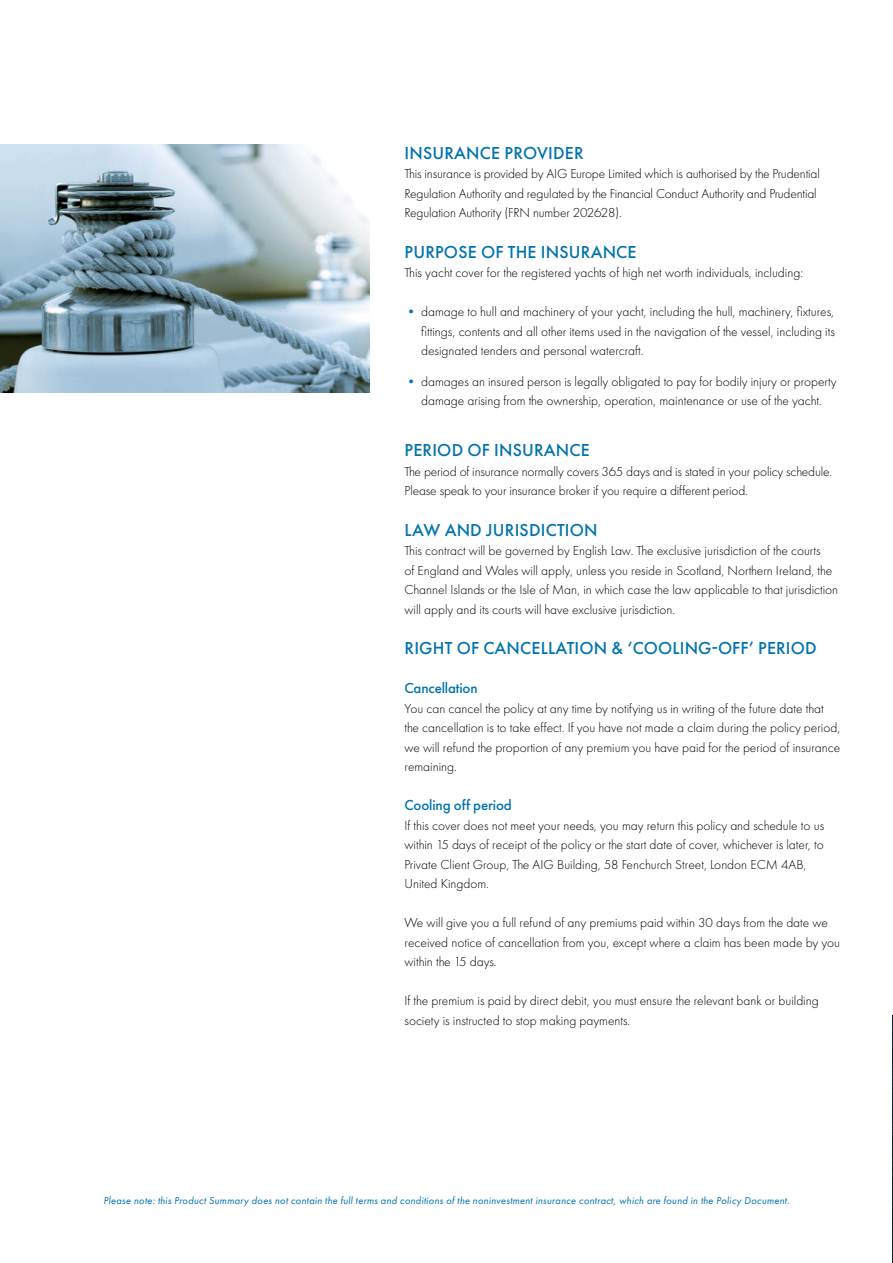
<style>
.page{position:relative;width:893px;height:1263px;background:#fff}
.page>*{position:absolute;margin:0;border:0;box-sizing:border-box;transform-origin:0 0}
.t1{font:500 18px "Futura PT";letter-spacing:.01em;color:#0073ae}
.t2{font:500 15px "Futura PT";letter-spacing:-.01em;color:#0073ae}
.t3{font:300 13.5px/19.5px "Futura PT";color:#000}
.t4{font:italic 10.5px "Futura PT";letter-spacing:.02em;color:#0073ae}
.s1{color:#0073ae}
</style>
<div class="page">
<img style="left:0;top:145px;width:369px;height:247px">
<img style="left:892px;top:1015px;width:1px;height:248px">
<p class="t1" style="left:405px;top:142px;width:181px">INSURANCE PROVIDER</p>
<p class="t3" style="left:404px;top:164px;width:417px">This insurance is provided by AIG Europe Limited which is authorised by the Prudential<br>Regulation Authority and regulated by the Financial Conduct Authority and Prudential<br>Regulation Authority (FRN number 202628).</p>
<p class="t1" style="left:405px;top:241px;width:234px">PURPOSE OF THE INSURANCE</p>
<p class="t3" style="left:404px;top:263px;width:400px">This yacht cover for the registered yachts of high net worth individuals, including:</p>
<p class="t3" style="left:421px;top:302px;width:415px;text-align:justify;text-indent:-17px"><span class="s1">•</span> damage to hull and machinery of your yacht, including the hull, machinery, fixtures, fittings, contents and all other items used in the navigation of the vessel, including its designated tenders and personal watercraft.</p>
<p class="t3" style="left:404px;top:371px;width:434px;text-align:center"><span class="s1">•</span> damages an insured person is legally obligated to pay for bodily injury or property damage arising from the ownership, operation, maintenance or use of the yacht.</p>
<p class="t1" style="left:405px;top:439px;width:187px">PERIOD OF INSURANCE</p>
<p class="t3" style="left:404px;top:462px;width:429px">The period of insurance normally covers 365 days and is stated in your policy schedule.<br>Please speak to your insurance broker if you require a different period.</p>
<p class="t1" style="left:405px;top:519px;width:195px">LAW AND JURISDICTION</p>
<p class="t3" style="left:404px;top:541px;width:435px">This contract will be governed by English Law. The exclusive jurisdiction of the courts<br>of England and Wales will apply, unless you reside in Scotland, Northern Ireland, the Channel Islands or the Isle of Man, in which case the law applicable to that jurisdiction will apply and its courts will have exclusive jurisdiction.</p>
<p class="t1" style="left:405px;top:637px;width:414px">RIGHT OF CANCELLATION &amp; ‘COOLING-OFF’ PERIOD</p>
<p class="t2" style="left:404px;top:679px;width:75px">Cancellation</p>
<p class="t3" style="left:404px;top:699px;width:437px">You can cancel the policy at any time by notifying us in writing of the future date that the cancellation is to take effect. If you have not made a claim during the policy period, we will refund the proportion of any premium you have paid for the period of insurance remaining.</p>
<p class="t2" style="left:404px;top:796px;width:109px">Cooling off period</p>
<p class="t3" style="left:404px;top:816px;width:421px">If this cover does not meet your needs, you may return this policy and schedule to us within 15 days of receipt of the policy or the start date of cover, whichever is later, to Private Client Group, The AIG Building, 58 Fenchurch Street, London ECM 4AB, United Kingdom.</p>
<p class="t3" style="left:404px;top:913px;width:437px">We will give you a full refund of any premiums paid within 30 days from the date we received notice of cancellation from you, except where a claim has been made by you within the 15 days.</p>
<p class="t3" style="left:404px;top:991px;width:416px">If the premium is paid by direct debit, you must ensure the relevant bank or building society is instructed to stop making payments.</p>
<p class="t4" style="left:104px;top:1194px;width:687px">Please note: this Product Summary does not contain the full terms and conditions of the noninvestment insurance contract, which are found in the Policy Document.</p>
</div>
